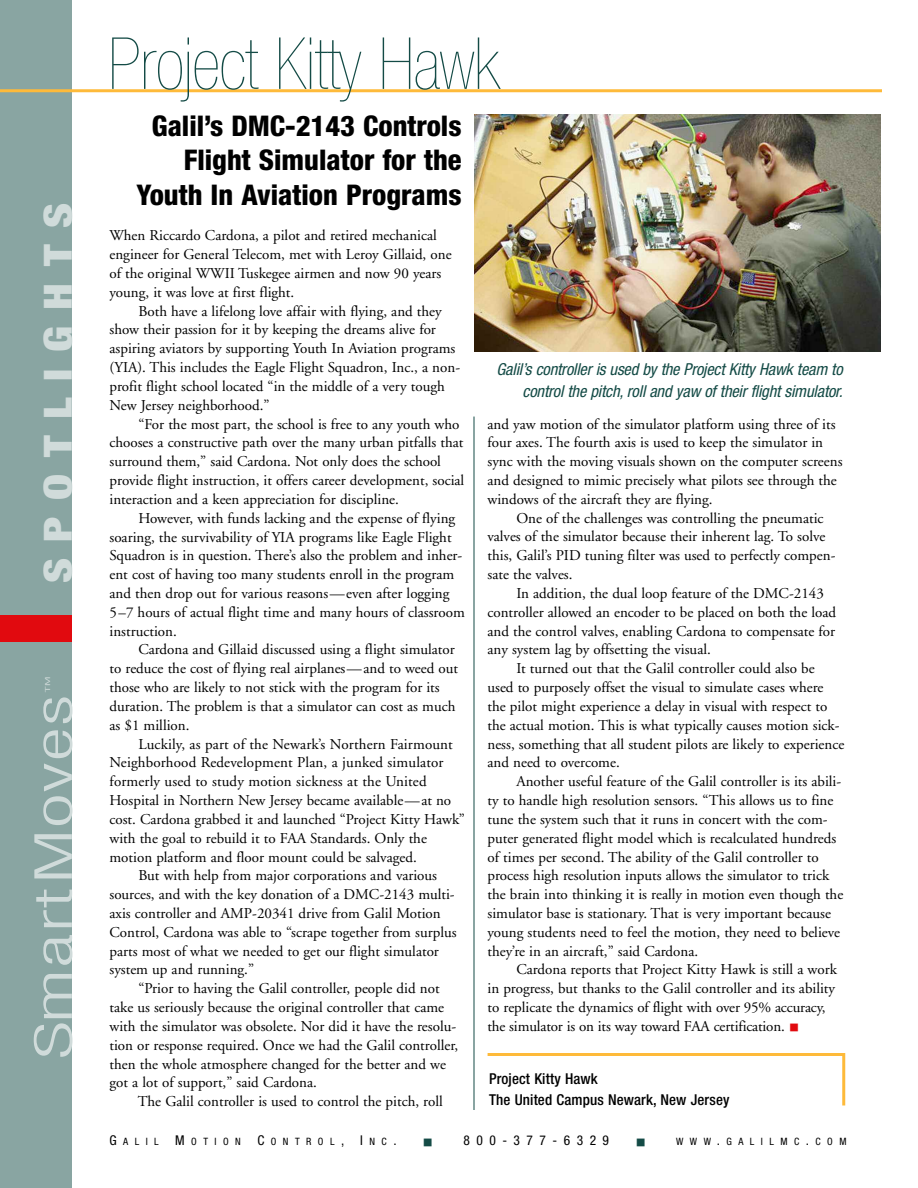
<style>
.page{position:relative;width:918px;height:1188px;background:#fff}
.page>*{position:absolute;margin:0;border:0;box-sizing:border-box;transform-origin:0 0}
.t1{font:900 condensed 72px "Helvetica Neue";letter-spacing:-.015em;color:#144b46}
.t2{font:300 condensed 52.5px "Helvetica Neue";letter-spacing:.025em;color:#d0dbda;scale:1.5 1}
.t3{font:900 condensed 39px "Helvetica Neue";letter-spacing:.355em;color:#d0dbda;scale:1.2 1}
.t4{font:800 condensed 28.5px/34.5px "Helvetica Neue";color:#000;text-align:right}
.t5{font:italic condensed 16.5px/21.8px "Helvetica Neue";letter-spacing:-.01em;color:#144b46;text-align:right}
.t6{font:15px/18.9px "Adobe Garamond";color:#000}
.t7{font:500 condensed 15px/21px "Helvetica Neue";letter-spacing:.01em;color:#000}
.t8{font:condensed 13.5px "Helvetica Neue";letter-spacing:.48em;color:#000}
.t9{font:300 condensed 12px "Helvetica Neue";color:#d0dbda;scale:1.5 1}
.t10{font:10.5px "Zapf Dingbats";color:#144b46}
.t11{font:condensed 10.2px "Helvetica Neue";letter-spacing:.64em;color:#000}
.s1{color:#e10a0f}
.s2{font-size:13.5px}
.s3{color:#144b46}
</style>
<div class="page">
<div style="left:0;top:0;width:72px;height:1188px;background:#89a5a2"></div>
<div style="left:0;top:615px;width:72px;height:27px;background:#e10a0f"></div>
<hr style="left:474px;top:417px;width:1px;height:693px;background:#144b46">
<hr style="left:0;top:89px;width:882px;height:3px;background:#feba3a">
<hr style="left:488px;top:1053px;width:355px;height:3px;background:#feba3a">
<hr style="left:842px;top:1053px;width:3px;height:53px;background:#feba3a">
<img style="left:474px;top:114px;width:406px;height:238px">
<h3 class="t3" style="left:44px;top:583px;width:318px;rotate:-90deg">SPOTLIGHTS</h3>
<p class="t9" style="left:45px;top:693px;width:13px;rotate:-90deg">™</p>
<h2 class="t2" style="left:34px;top:1059px;width:244px;rotate:-90deg">SmartMoves</h2>
<h1 class="t1" style="left:108px;top:37px;width:393px">Project Kitty Hawk</h1>
<h3 class="t4" style="left:137px;top:111px;width:327px">Galil’s DMC-2143 Controls<br>Flight Simulator for the<br>Youth In Aviation Programs</h3>
<p class="t6" style="left:110px;top:227px;width:344px">When Riccardo Cardona, a pilot and retired mechanical engineer for General Telecom, met with Leroy Gillaid, one of the original WWII Tuskegee airmen and now 90 years young, it was love at first flight.</p>
<p class="t6" style="left:110px;top:303px;width:352px;text-indent:29px">Both have a lifelong love affair with flying, and they show their passion for it by keeping the dreams alive for aspiring aviators by supporting Youth In Aviation programs (YIA). This includes the Eagle Flight Squadron, Inc., a non&shy;profit flight school located “in the middle of a very tough New Jersey neighborhood.”</p>
<p class="t6" style="left:110px;top:416px;width:356px;text-indent:29px">“For the most part, the school is free to any youth who chooses a constructive path over the many urban pitfalls that surround them,” said Cardona. Not only does the school provide flight instruction, it offers career development, social interaction and a keen appreciation for discipline.</p>
<p class="t6" style="left:110px;top:510px;width:357px;text-indent:29px">However, with funds lacking and the expense of flying soaring, the survivability of YIA programs like Eagle Flight Squadron is in question. There’s also the problem and inher&shy;ent cost of having too many students enroll in the program and then drop out for various reasons—even after logging 5–7 hours of actual flight time and many hours of classroom instruction.</p>
<p class="t6" style="left:110px;top:642px;width:350px;text-indent:29px">Cardona and Gillaid discussed using a flight simulator to reduce the cost of flying real airplanes—and to weed out those who are likely to not stick with the program for its duration. The problem is that a simulator can cost as much as $1 million.</p>
<p class="t6" style="left:138px;top:736px;width:316px">Luckily, as part of the Newark’s Northern Fairmount</p>
<p class="t6" style="left:110px;top:755px;width:336px">Neighborhood Redevelopment Plan, a junked simulator</p>
<p class="t6" style="left:110px;top:773px;width:319px">formerly used to study motion sickness at the United</p>
<p class="t6" style="left:110px;top:792px;width:343px">Hospital in Northern New Jersey became available—at no</p>
<p class="t6" style="left:110px;top:811px;width:357px">cost. Cardona grabbed it and launched “Project Kitty Hawk”</p>
<p class="t6" style="left:110px;top:830px;width:319px">with the goal to rebuild it to FAA Standards. Only the</p>
<p class="t6" style="left:110px;top:849px;width:309px">motion platform and floor mount could be salvaged.</p>
<p class="t6" style="left:138px;top:867px;width:300px">But with help from major corporations and various</p>
<p class="t6" style="left:110px;top:886px;width:347px">sources, and with the key donation of a DMC-2143 multi-</p>
<p class="t6" style="left:110px;top:905px;width:333px">axis controller and AMP-20341 drive from Galil Motion</p>
<p class="t6" style="left:110px;top:924px;width:349px">Control, Cardona was able to “scrape together from surplus</p>
<p class="t6" style="left:110px;top:943px;width:331px">parts most of what we needed to get our flight simulator</p>
<p class="t6" style="left:110px;top:962px;width:146px">system up and running.”</p>
<p class="t6" style="left:138px;top:980px;width:303px">“Prior to having the Galil controller, people did not</p>
<p class="t6" style="left:110px;top:999px;width:336px">take us seriously because the original controller that came</p>
<p class="t6" style="left:110px;top:1018px;width:348px">with the simulator was obsolete. Nor did it have the resolu-</p>
<p class="t6" style="left:109px;top:1037px;width:350px">tion or response required. Once we had the Galil controller,</p>
<p class="t6" style="left:109px;top:1056px;width:338px">then the whole atmosphere changed for the better and we</p>
<p class="t6" style="left:109px;top:1075px;width:209px">got a lot of support,” said Cardona.</p>
<p class="t6" style="left:138px;top:1093px;width:307px">The Galil controller is used to control the pitch, roll</p>
<p class="t5" style="left:497px;top:359px;width:348px">Galil’s controller is used by the Project Kitty Hawk team to control the pitch, roll and yaw of their flight simulator.</p>
<p class="t6" style="left:488px;top:416px;width:357px">and yaw motion of the simulator platform using three of its four axes. The fourth axis is used to keep the simulator in sync with the moving visuals shown on the computer screens and designed to mimic precisely what pilots see through the windows of the aircraft they are flying.</p>
<p class="t6" style="left:487px;top:510px;width:350px;text-indent:29px">One of the challenges was controlling the pneumatic valves of the simulator because their inherent lag. To solve this, Galil’s PID tuning filter was used to perfectly compen&shy;sate the valves.</p>
<p class="t6" style="left:487px;top:585px;width:350px;text-indent:29px">In addition, the dual loop feature of the DMC-2143 controller allowed an encoder to be placed on both the load and the control valves, enabling Cardona to compensate for any system lag by offsetting the visual.</p>
<p class="t6" style="left:487px;top:660px;width:358px;text-indent:29px">It turned out that the Galil controller could also be used to purposely offset the visual to simulate cases where the pilot might experience a delay in visual with respect to the actual motion. This is what typically causes motion sick&shy;ness, something that all student pilots are likely to experience and need to overcome.</p>
<p class="t6" style="left:487px;top:773px;width:357px;text-indent:29px">Another useful feature of the Galil controller is its abili&shy;ty to handle high resolution sensors. “This allows us to fine tune the system such that it runs in concert with the com&shy;puter generated flight model which is recalculated hundreds of times per second. The ability of the Galil controller to process high resolution inputs allows the simulator to trick the brain into thinking it is really in motion even though the simulator base is stationary. That is very important because young students need to feel the motion, they need to believe they’re in an aircraft,” said Cardona.</p>
<p class="t6" style="left:488px;top:962px;width:351px;text-indent:29px">Cardona reports that Project Kitty Hawk is still a work in progress, but thanks to the Galil controller and its ability to replicate the dynamics of flight with over 95% accuracy, the simulator is on its way toward FAA certification. <span class="s1">■</span></p>
<p class="t7" style="left:489px;top:1070px;width:242px">Project Kitty Hawk<br>The United Campus Newark, New Jersey</p>
<p class="t11" style="left:110px;top:1138px;width:289px"><span class="s2">G</span>ALIL <span class="s2">M</span>OTION <span class="s2">C</span>ONTROL<span class="s2">, I</span>NC<span class="s2">.</span></p>
<p class="t8" style="left:424px;top:1135px;width:187px"><span class="s3">■</span> 800-377-6329</p>
<p class="t10" style="left:637px;top:1135px;width:9px">■</p>
<p class="t11" style="left:676px;top:1138px;width:172px">WWW<span class="s2">.</span>GALILMC<span class="s2">.</span>COM</p>
</div>
